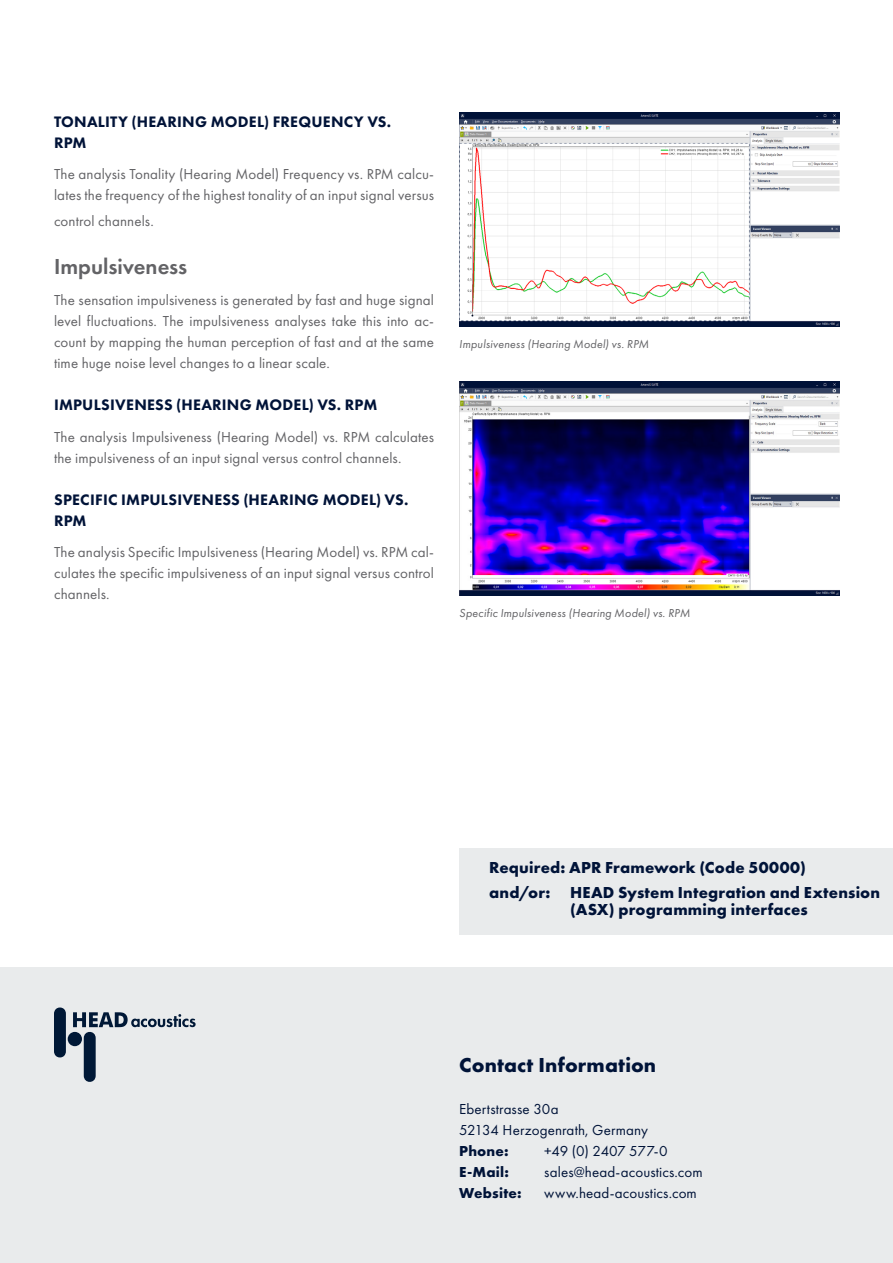
<style>
.page{position:relative;width:893px;height:1263px;background:#fff}
.page>*{position:absolute;margin:0;border:0;box-sizing:border-box;transform-origin:0 0}
.Headline_DE_Ebene_3__Grau__einspaltig{font:600 22.5px "Futura PT";color:#636366}
.t1{font:700 21px "Futura PT";letter-spacing:.01em;color:#001338}
.t2{font:700 16.5px/16.5px "Futura PT";letter-spacing:.01em;color:#001338;text-align:center}
.Ueberschrift_DE{font:800 15.75px/21px "Futura PT";letter-spacing:.015em;color:#001338}
.Headline_DE_Ebene_3__Grau__einspaltig-2{font:15px/21px "Futura PT";letter-spacing:.005em;color:#636366}
.t3{font:15px/21px "Futura PT";letter-spacing:.01em;color:#001338}
.t4{font:700 15px "Futura PT";letter-spacing:.015em;color:#001338}
.t5{font:15px "Futura PT";letter-spacing:-.015em;color:#001338}
.t6{font:italic 12px "Futura PT";letter-spacing:.015em;color:#636366}
</style>
<div class="page">
<div style="left:0;top:967px;width:893px;height:296px;background:#e9ebec"></div>
<svg style="left:54px;top:1007px;width:12px;height:51px"></svg>
<div style="left:68px;top:1032px;width:14px;height:14px;background:#001836;border-radius:50%"></div>
<svg style="left:73px;top:1012px;width:123px;height:70px"></svg>
<img style="left:459px;top:113px;width:380px;height:213px">
<img style="left:459px;top:382px;width:380px;height:214px">
<div style="left:459px;top:848px;width:434px;height:86px;background:#e9ebec"></div>
<p class="Ueberschrift_DE" style="left:54px;top:111px;width:339px">TONALITY (HEARING MODEL) FREQUENCY VS.<br>RPM</p>
<p class="Headline_DE_Ebene_3__Grau__einspaltig-2" style="left:54px;top:164px;width:382px">The analysis Tonality (Hearing Model) Frequency vs. RPM calcu&shy;lates the frequency of the highest tonality of an input signal versus</p>
<p class="Headline_DE_Ebene_3__Grau__einspaltig-2" style="left:54px;top:211px;width:101px">control channels.</p>
<p class="Headline_DE_Ebene_3__Grau__einspaltig" style="left:54px;top:252px;width:135px">Impulsiveness</p>
<p class="Headline_DE_Ebene_3__Grau__einspaltig-2" style="left:54px;top:290px;width:382px;text-align:justify">The sensation impulsiveness is generated by fast and huge signal level fluctuations. The impulsiveness analyses take this into ac&shy;count by mapping the human perception of fast and at the same time huge noise level changes to a linear scale.</p>
<p class="Ueberschrift_DE" style="left:54px;top:394px;width:325px">IMPULSIVENESS (HEARING MODEL) VS. RPM</p>
<p class="Headline_DE_Ebene_3__Grau__einspaltig-2" style="left:54px;top:426px;width:382px">The analysis Impulsiveness (Hearing Model) vs. RPM calculates the impulsiveness of an input signal versus control channels.</p>
<p class="Ueberschrift_DE" style="left:54px;top:489px;width:356px">SPECIFIC IMPULSIVENESS (HEARING MODEL) VS.<br>RPM</p>
<p class="Headline_DE_Ebene_3__Grau__einspaltig-2" style="left:54px;top:542px;width:382px;text-align:justify">The analysis Specific Impulsiveness (Hearing Model) vs. RPM cal&shy;culates the specific impulsiveness of an input signal versus control channels.</p>
<p class="t6" style="left:459px;top:337px;width:191px">Impulsiveness (Hearing Model) vs. RPM</p>
<p class="t6" style="left:459px;top:606px;width:232px">Specific Impulsiveness (Hearing Model) vs. RPM</p>
<p class="t2" style="left:489px;top:859px;width:318px">Required: APR Framework (Code 50000)</p>
<p class="t2" style="left:489px;top:884px;width:392px">and/or: HEAD System Integration and Extension (ASX) programming interfaces</p>
<h2 class="t1" style="left:459px;top:1051px;width:198px">Contact Information</h2>
<p class="t3" style="left:459px;top:1098px;width:190px">Ebertstrasse 30a<br>52134 Herzogenrath, Germany</p>
<p class="t4" style="left:459px;top:1141px;width:51px">Phone:</p>
<p class="t5" style="left:544px;top:1142px;width:125px">+49 (0) 2407 577-0</p>
<p class="t4" style="left:459px;top:1162px;width:51px">E-Mail:</p>
<p class="t3" style="left:544px;top:1161px;width:160px">sales@head-acoustics.com</p>
<p class="t4" style="left:459px;top:1183px;width:64px">Website:</p>
<p class="t3" style="left:544px;top:1182px;width:154px">www.head-acoustics.com</p>
</div>
